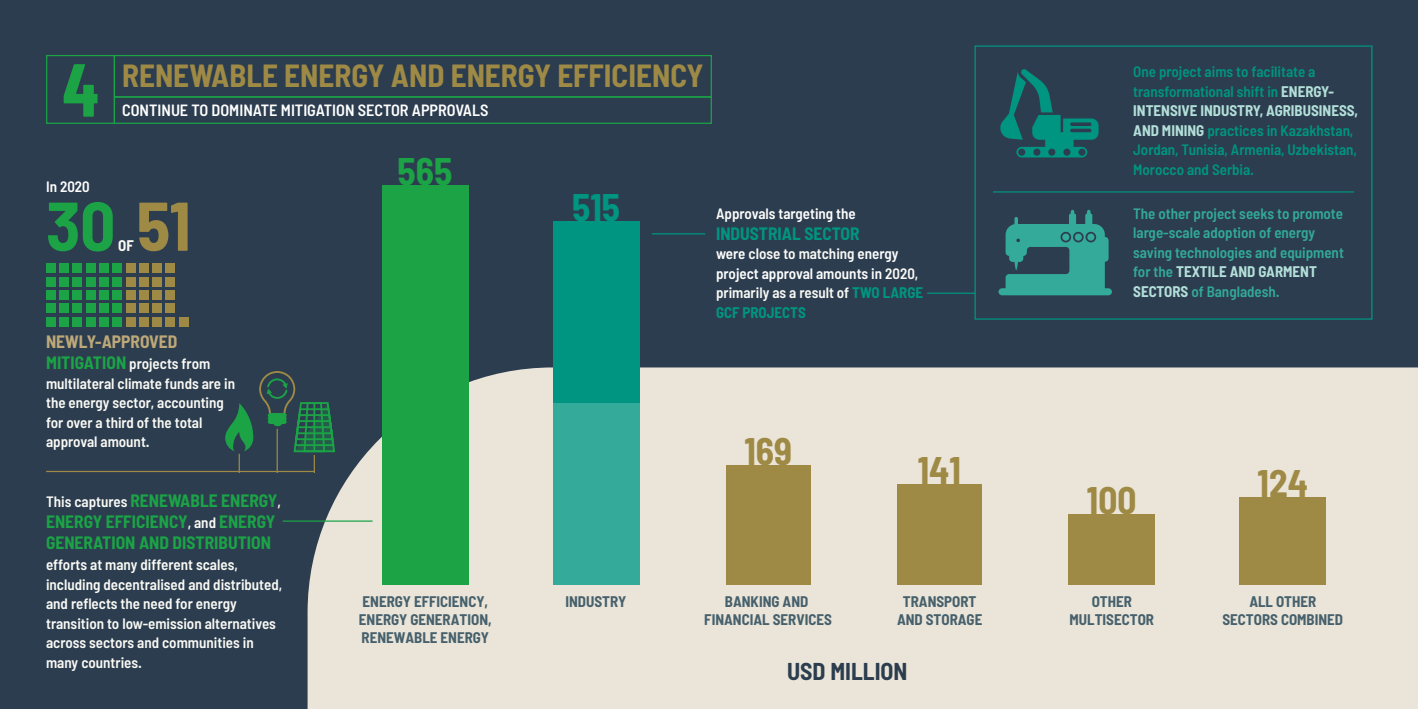
<style>
.page{position:relative;width:1418px;height:709px;background:#fff}
.page>*{position:absolute;margin:0;border:0;box-sizing:border-box;transform-origin:0 0}
.NUMBER{font:700 75px "Barlow Condensed";color:#1ba346}
._19pt_HEADING{font:700 semi-condensed 68.75px "Barlow";color:#1ba346}
.t1{font:700 semi-condensed 37.5px "Barlow";color:#9e8a45}
.t2{font:700 semi-condensed 37.5px "Barlow";color:#1ba346}
.t3{font:700 semi-condensed 37.5px "Barlow";color:#009580}
.GRAPHIC_TITLE_2{font:700 semi-condensed 31.25px "Barlow";color:#9e8a45}
.t4{font:700 semi-condensed 23.75px "Barlow";color:#2c3d4f}
._12pt_COPY{font:700 semi-condensed 17.5px/21px "Barlow";color:#1ba346}
._12pt_COPY-2{font:700 semi-condensed 17.5px "Barlow";color:#009580}
._12pt_COPY-3{font:700 semi-condensed 17.5px "Barlow";color:#bda878}
.GRAPHIC_TITLE_1{font:600 semi-condensed 16.25px "Barlow";color:#fff}
._12pt_COPY-4{font:600 semi-condensed 15px/19.5px "Barlow";color:#fafaf5}
._12pt_COPY-5{font:600 semi-condensed 15px/19.5px "Barlow";color:#009580}
.t5{font:700 semi-condensed 15px/18px "Barlow";color:#46606c;text-align:center}
._12pt_COPY-6{font:600 semi-condensed 15px/19.5px "Barlow";color:#33aa9a}
._12pt_COPY-7{font:600 semi-condensed 15px "Barlow";color:#fefefd}
._19pt_HEADING-2{font:700 semi-condensed 15px "Barlow";color:#fafaf5}
.s1{color:#9e8a45}
.s2{color:#fefefd}
.s3{font-weight:700;color:#009580}
.s4{font-weight:700;color:#b3dfd9}
.s5{font-weight:700;font-size:17.5px;color:#1ba346}
.s6{font-weight:600;font-size:15px;color:#fafaf5}
</style>
<div class="page">
<div style="left:0;top:0;width:1417px;height:709px;background:#2c3d4f"></div>
<div style="left:307px;top:367px;width:1110px;height:342px;background:#ebe5d9"></div>
<div style="left:1239px;top:497px;width:86px;height:87px;background:#9e8a45"></div>
<div style="left:1068px;top:513px;width:86px;height:71px;background:#9e8a45"></div>
<div style="left:897px;top:484px;width:84px;height:100px;background:#9e8a45"></div>
<div style="left:726px;top:465px;width:84px;height:119px;background:#9e8a45"></div>
<div style="left:382px;top:185px;width:86px;height:399px;background:#1ba346"></div>
<hr style="left:652px;top:233px;width:53px;height:1px;background:#009580">
<hr style="left:927px;top:292px;width:48px;height:2px;background:#009580">
<div style="left:553px;top:220px;width:86px;height:183px;background:#009580"></div>
<div style="left:553px;top:403px;width:86px;height:182px;background:#33aa9a"></div>
<div style="left:974px;top:45px;width:398px;height:275px;border:1px solid #009580"></div>
<hr style="left:992px;top:191px;width:362px;height:1px;background:#009580">
<div style="left:46px;top:55px;width:69px;height:69px;border:1px solid #1ba346"></div>
<div style="left:114px;top:96px;width:598px;height:28px;border:1px solid #1ba346"></div>
<div style="left:114px;top:55px;width:598px;height:43px;border:1px solid #1ba346"></div>
<div style="left:46px;top:264px;width:9px;height:9px;background:#1ba346"></div>
<div style="left:46px;top:277px;width:9px;height:9px;background:#1ba346"></div>
<div style="left:46px;top:290px;width:9px;height:9px;background:#1ba346"></div>
<div style="left:46px;top:303px;width:9px;height:10px;background:#1ba346"></div>
<div style="left:46px;top:317px;width:9px;height:9px;background:#1ba346"></div>
<div style="left:59px;top:264px;width:10px;height:9px;background:#1ba346"></div>
<div style="left:59px;top:277px;width:10px;height:9px;background:#1ba346"></div>
<div style="left:59px;top:290px;width:10px;height:9px;background:#1ba346"></div>
<div style="left:59px;top:303px;width:10px;height:10px;background:#1ba346"></div>
<div style="left:59px;top:317px;width:10px;height:9px;background:#1ba346"></div>
<div style="left:73px;top:264px;width:9px;height:9px;background:#1ba346"></div>
<div style="left:73px;top:277px;width:9px;height:9px;background:#1ba346"></div>
<div style="left:73px;top:290px;width:9px;height:9px;background:#1ba346"></div>
<div style="left:73px;top:303px;width:9px;height:10px;background:#1ba346"></div>
<div style="left:73px;top:317px;width:9px;height:9px;background:#1ba346"></div>
<div style="left:86px;top:264px;width:9px;height:9px;background:#1ba346"></div>
<div style="left:86px;top:277px;width:9px;height:9px;background:#1ba346"></div>
<div style="left:86px;top:290px;width:9px;height:9px;background:#1ba346"></div>
<div style="left:86px;top:303px;width:9px;height:10px;background:#1ba346"></div>
<div style="left:86px;top:317px;width:9px;height:9px;background:#1ba346"></div>
<div style="left:99px;top:264px;width:10px;height:9px;background:#1ba346"></div>
<div style="left:99px;top:277px;width:10px;height:9px;background:#1ba346"></div>
<div style="left:99px;top:290px;width:10px;height:9px;background:#1ba346"></div>
<div style="left:99px;top:303px;width:10px;height:10px;background:#1ba346"></div>
<div style="left:99px;top:317px;width:10px;height:9px;background:#1ba346"></div>
<div style="left:112px;top:264px;width:10px;height:9px;background:#1ba346"></div>
<div style="left:112px;top:277px;width:10px;height:9px;background:#1ba346"></div>
<div style="left:112px;top:290px;width:10px;height:9px;background:#1ba346"></div>
<svg style="left:225px;top:403px;width:28px;height:68px"></svg>
<svg style="left:260px;top:370px;width:76px;height:102px"></svg>
<hr style="left:313px;top:403px;width:2px;height:48px;background:#1ba346">
<hr style="left:298px;top:426px;width:33px;height:2px;background:#1ba346">
<svg style="left:1000px;top:69px;width:98px;height:88px"></svg>
<svg style="left:998px;top:210px;width:114px;height:85px"></svg>
<div style="left:112px;top:303px;width:10px;height:10px;background:#1ba346"></div>
<div style="left:112px;top:317px;width:10px;height:9px;background:#1ba346"></div>
<div style="left:126px;top:264px;width:9px;height:9px;background:#9e8a45"></div>
<div style="left:126px;top:277px;width:9px;height:9px;background:#9e8a45"></div>
<div style="left:126px;top:290px;width:9px;height:9px;background:#9e8a45"></div>
<div style="left:126px;top:303px;width:9px;height:10px;background:#9e8a45"></div>
<div style="left:126px;top:317px;width:9px;height:9px;background:#9e8a45"></div>
<div style="left:139px;top:264px;width:9px;height:9px;background:#9e8a45"></div>
<div style="left:139px;top:277px;width:9px;height:9px;background:#9e8a45"></div>
<div style="left:139px;top:290px;width:9px;height:9px;background:#9e8a45"></div>
<div style="left:139px;top:303px;width:9px;height:10px;background:#9e8a45"></div>
<div style="left:139px;top:317px;width:9px;height:9px;background:#9e8a45"></div>
<div style="left:152px;top:264px;width:10px;height:9px;background:#9e8a45"></div>
<div style="left:152px;top:277px;width:10px;height:9px;background:#9e8a45"></div>
<div style="left:152px;top:290px;width:10px;height:9px;background:#9e8a45"></div>
<div style="left:152px;top:303px;width:10px;height:10px;background:#9e8a45"></div>
<div style="left:152px;top:317px;width:10px;height:9px;background:#9e8a45"></div>
<div style="left:166px;top:264px;width:9px;height:9px;background:#9e8a45"></div>
<div style="left:166px;top:277px;width:9px;height:9px;background:#9e8a45"></div>
<div style="left:166px;top:290px;width:9px;height:9px;background:#9e8a45"></div>
<div style="left:166px;top:303px;width:9px;height:10px;background:#9e8a45"></div>
<div style="left:166px;top:317px;width:9px;height:9px;background:#9e8a45"></div>
<div style="left:179px;top:317px;width:9px;height:9px;background:#9e8a45"></div>
<hr style="left:46px;top:471px;width:269px;height:1px;background:#9e8a45">
<hr style="left:283px;top:520px;width:89px;height:1px;background:#1ba346">
<p class="NUMBER" style="left:63px;top:43px;width:37px">4</p>
<p class="GRAPHIC_TITLE_2" style="left:122px;top:57px;width:583px">RENEWABLE ENERGY AND ENERGY EFFICIENCY</p>
<p class="GRAPHIC_TITLE_1" style="left:122px;top:100px;width:368px">CONTINUE TO DOMINATE MITIGATION SECTOR APPROVALS</p>
<p class="_12pt_COPY-7" style="left:46px;top:177px;width:45px">In 2020</p>
<p class="_19pt_HEADING" style="left:46px;top:183px;width:146px">30 <span class="s1">51</span></p>
<p class="_19pt_HEADING-2" style="left:118px;top:236px;width:17px">OF</p>
<p class="t2" style="left:397px;top:148px;width:56px">565</p>
<p class="t3" style="left:572px;top:184px;width:50px">515</p>
<p class="_12pt_COPY-7" style="left:716px;top:204px;width:141px">Approvals targeting the</p>
<p class="_12pt_COPY-2" style="left:716px;top:223px;width:145px">INDUSTRIAL SECTOR</p>
<p class="_12pt_COPY-4" style="left:716px;top:244px;width:208px"><span class="s2">were</span> close to matching <span class="s2">energy project approval amounts in</span> 2020, primarily as a result of <span class="s3">TWO LARGE<br>GCF PROJECTS</span></p>
<p class="_12pt_COPY-5" style="left:1133px;top:61px;width:226px">One project aims to facilitate a transformational shift in <span class="s4">ENERGY-INTENSIVE INDUSTRY, AGRIBUSINESS, AND MINING</span> practices in Kazakhstan, Jordan, Tunisia, Armenia, Uzbekistan, Morocco and Serbia.</p>
<p class="_12pt_COPY-6" style="left:1133px;top:203px;width:212px">The other project seeks to promote large-scale adoption of energy saving technologies and equipment for the <span class="s4">TEXTILE AND GARMENT<br>SECTORS</span> of Bangladesh.</p>
<p class="_12pt_COPY-3" style="left:46px;top:331px;width:133px">NEWLY-APPROVED</p>
<p class="_12pt_COPY-4" style="left:46px;top:354px;width:190px"><span class="s5">MITIGATION</span> projects from multilateral climate funds are in the energy sector, accounting for over a third of the total approval amount.</p>
<p class="_12pt_COPY" style="left:46px;top:490px;width:236px"><span class="s6">This captures</span> RENEWABLE ENERGY<span class="s6">,<br></span>ENERGY EFFICIENCY<span class="s6">, and</span> ENERGY<br>GENERATION AND DISTRIBUTION</p>
<p class="_12pt_COPY-4" style="left:46px;top:555px;width:238px">efforts at many different scales, including decentralised and distributed, and reflects the need for energy transition to low-emission alternatives across sectors and communities in many countries.</p>
<p class="t1" style="left:744px;top:428px;width:49px">169</p>
<p class="t1" style="left:917px;top:447px;width:45px">141</p>
<p class="t1" style="left:1086px;top:477px;width:51px">100</p>
<p class="t1" style="left:1257px;top:460px;width:52px">124</p>
<p class="t5" style="left:359px;top:592px;width:134px;text-align:left">ENERGY EFFICIENCY,<br>ENERGY GENERATION,<br>RENEWABLE ENERGY</p>
<p class="t5" style="left:565px;top:592px;width:63px">INDUSTRY</p>
<p class="t5" style="left:704px;top:592px;width:129px">BANKING AND<br>FINANCIAL SERVICES</p>
<p class="t5" style="left:897px;top:592px;width:87px">TRANSPORT<br>AND STORAGE</p>
<p class="t5" style="left:1069px;top:592px;width:86px">OTHER<br>MULTISECTOR</p>
<p class="t5" style="left:1222px;top:592px;width:122px">ALL OTHER<br>SECTORS COMBINED</p>
<p class="t4" style="left:787px;top:656px;width:122px">USD MILLION</p>
</div>
